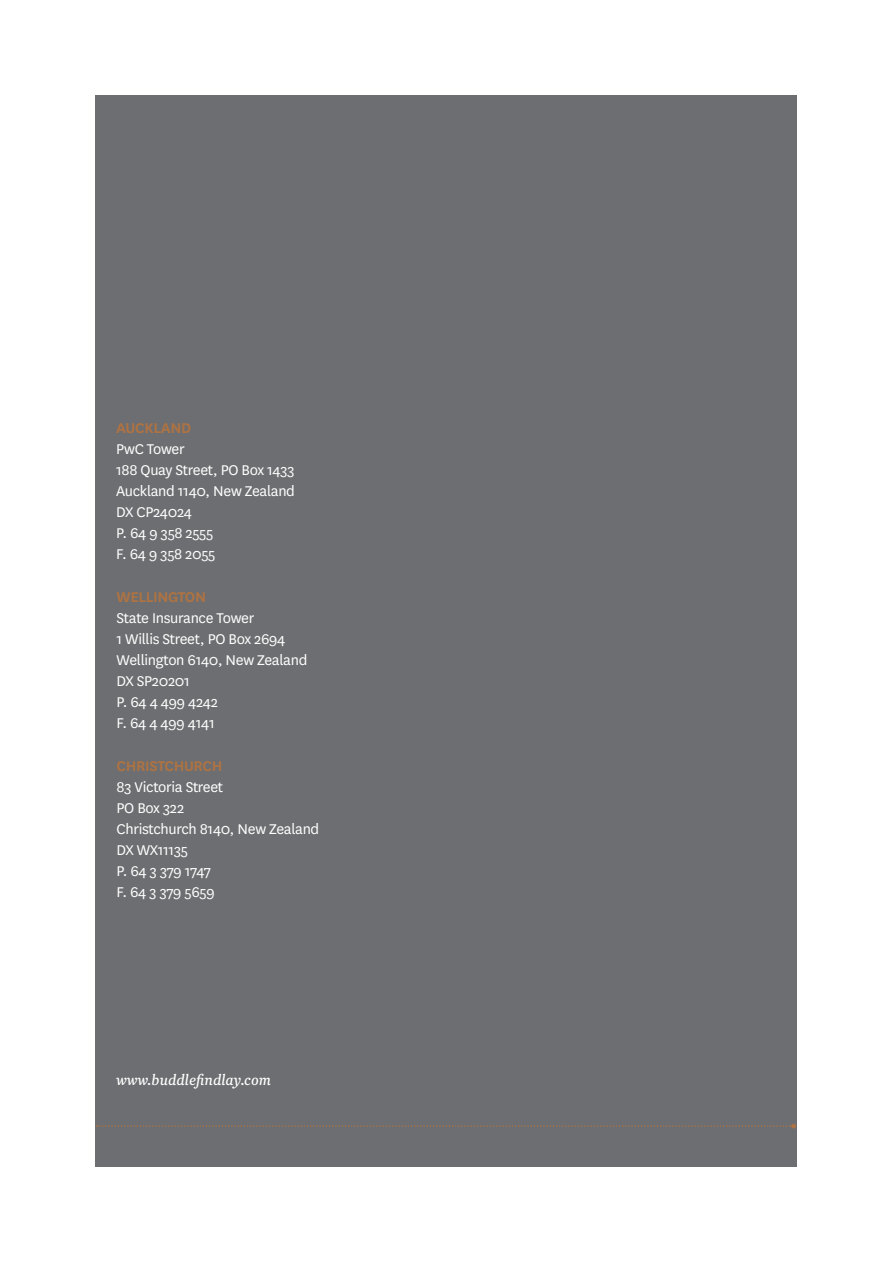
<style>
.page{position:relative;width:893px;height:1263px;background:#fff}
.page>*{position:absolute;margin:0;border:0;box-sizing:border-box;transform-origin:0 0}
.t1{font:16.5px/21px "National";letter-spacing:-.02em;color:#fff}
.t2{font:600 16.5px "National";letter-spacing:-.02em;color:#ae7343}
.t3{font:italic 16.5px "Newzald";color:#fff}
</style>
<div class="page">
<div style="left:95px;top:96px;width:701px;height:1071px;background:#6d6e71"></div>
<svg style="left:96px;top:1124px;width:700px;height:4px"></svg>
<p class="t2" style="left:116px;top:417px;width:76px">AUCKLAND</p>
<p class="t1" style="left:116px;top:438px;width:180px">PwC Tower<br>188 Quay Street, PO Box 1433<br>Auckland 1140, New Zealand<br>DX CP24024<br>P. 64 9 358 2555<br>F. 64 9 358 2055</p>
<p class="t2" style="left:117px;top:585px;width:91px">WELLINGTON</p>
<p class="t1" style="left:117px;top:606px;width:192px">State Insurance Tower<br>1 Willis Street, PO Box 2694<br>Wellington 6140, New Zealand<br>DX SP20201<br>P. 64 4 499 4242<br>F. 64 4 499 4141</p>
<p class="t2" style="left:117px;top:755px;width:107px">CHRISTCHURCH</p>
<p class="t1" style="left:117px;top:776px;width:204px">83 Victoria Street<br>PO Box 322<br>Christchurch 8140, New Zealand<br>DX WX11135<br>P. 64 3 379 1747<br>F. 64 3 379 5659</p>
<p class="t3" style="left:117px;top:1070px;width:156px">www.buddlefindlay.com</p>
</div>
